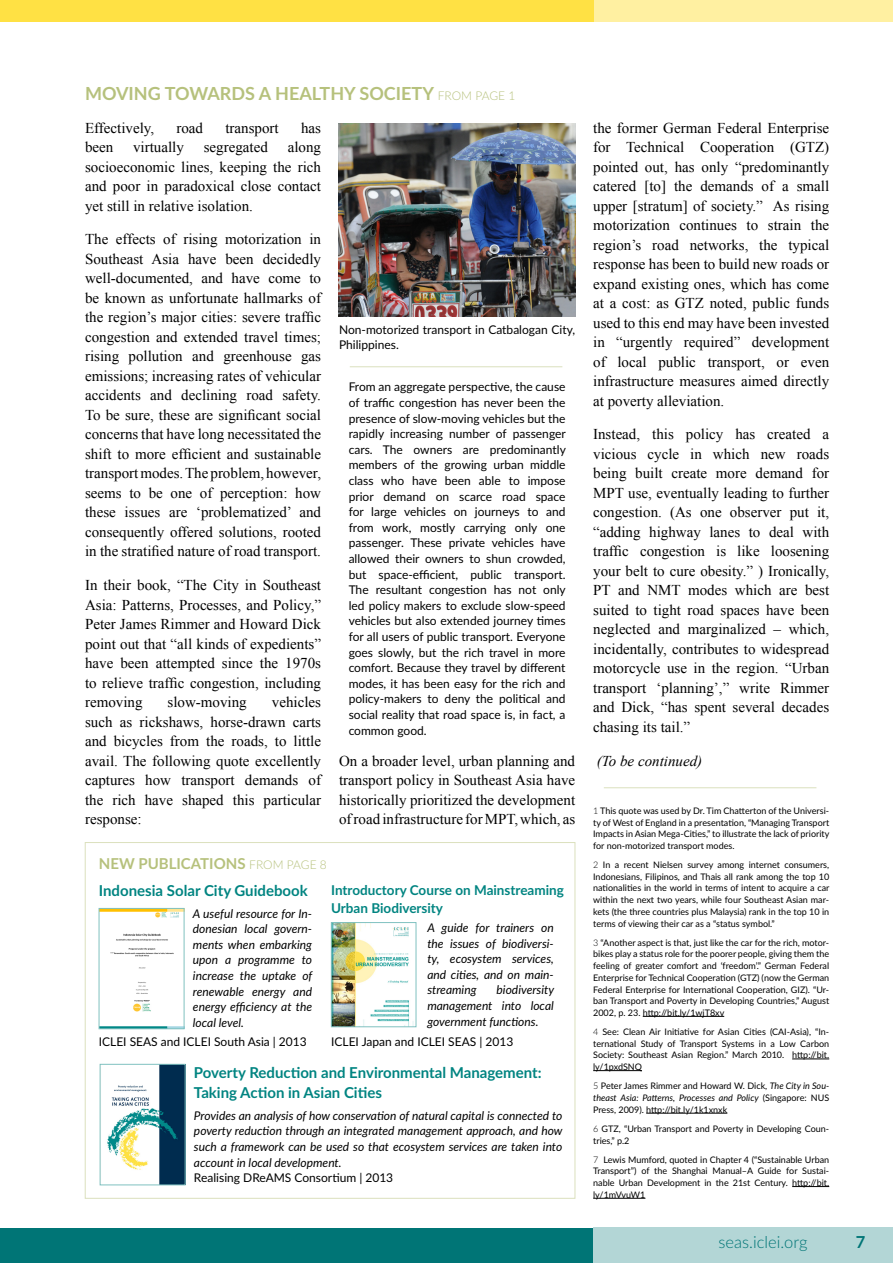
<style>
.page{position:relative;width:893px;height:1263px;background:#fff}
.page>*{position:absolute;margin:0;border:0;box-sizing:border-box;transform-origin:0 0}
.t1{font:700 18px "Lato";color:#b6c17c}
.t2{font:300 16.5px "Lato";color:#007576}
.t3{font:700 16.5px "Lato";color:#007576}
.t4{font:15px/19.5px "Times New Roman";color:#000;text-align:justify}
.t5{font:700 15px/19.5px "Lato";color:#008481}
.t6{font:italic 15px "Times New Roman";color:#000}
.t7{font:700 15px "Lato";color:#b6c17c}
.t8{font:700 13.5px/17.5px "Lato";color:#008481}
.t9{font:12px/15.6px "Lato";color:#000;text-align:justify}
.t10{font:italic 12px/15.6px "Lato";color:#000;text-align:justify}
.t11{font:300 12px "Lato";color:#b6c17c}
.t12{font:9px/11.7px "Lato";color:#000;text-align:justify}
.s1{font-weight:700;font-size:18px}
.s2{font-weight:700;font-size:15px}
.s3{font-weight:300}
.s4{font-style:italic}
</style>
<div class="page">
<div style="left:0;top:1228px;width:893px;height:35px;background:#007576"></div>
<div style="left:593px;top:1228px;width:300px;height:35px;background:#b3d6d6"></div>
<div style="left:0;top:0;width:893px;height:21px;background:#fff0a1"></div>
<div style="left:0;top:0;width:593px;height:21px;background:#ffe144"></div>
<hr style="left:643px;top:1016px;width:81px;height:1px;background:#000">
<hr style="left:792px;top:1058px;width:37px;height:1px;background:#000">
<hr style="left:593px;top:1070px;width:49px;height:1px;background:#000">
<hr style="left:646px;top:1113px;width:81px;height:1px;background:#000">
<hr style="left:792px;top:1186px;width:37px;height:1px;background:#000">
<hr style="left:593px;top:1198px;width:52px;height:1px;background:#000">
<img style="left:107px;top:1066px;width:76px;height:117px">
<div style="left:100px;top:1064px;width:85px;height:121px;border:1px solid #80c1c0"></div>
<img style="left:101px;top:910px;width:81px;height:117px">
<div style="left:99px;top:908px;width:85px;height:121px;border:1px solid #80c1c0"></div>
<img style="left:333px;top:924px;width:81px;height:101px">
<div style="left:331px;top:922px;width:85px;height:105px;border:1px solid #80c1c0"></div>
<hr style="left:350px;top:366px;width:212px;height:1px;background:#dbe0bd">
<hr style="left:604px;top:787px;width:212px;height:1px;background:#dbe0bd">
<img style="left:339px;top:123px;width:236px;height:194px">
<p class="t1" style="left:85px;top:80px;width:44px">moving</p>
<p class="t1" style="left:165px;top:80px;width:39px">towards</p>
<p class="t1" style="left:259px;top:80px;width:53px">a health</p>
<p class="t11" style="left:344px;top:87px;width:173px"><span class="s1">y soci ety</span> FROM PAGE 1</p>
<p class="t4" style="left:85px;top:118px;width:71px">Effectively,</p>
<p class="t4" style="left:176px;top:118px;width:28px">road</p>
<p class="t4" style="left:225px;top:118px;width:55px">transport</p>
<p class="t4" style="left:301px;top:118px;width:21px">has</p>
<p class="t4" style="left:85px;top:137px;width:30px">been</p>
<p class="t4" style="left:133px;top:137px;width:52px">virtually</p>
<p class="t4" style="left:204px;top:137px;width:66px">segregated</p>
<p class="t4" style="left:85px;top:137px;width:238px;text-indent:203px">along socioeconomic lines, keeping the rich and poor in paradoxical close contact yet still in relative isolation.</p>
<p class="t4" style="left:85px;top:229px;width:238px">The effects of rising motorization in Southeast Asia have been decidedly well-documented, and have come to be known as unfortunate hallmarks of the region’s major cities: severe traffic congestion and extended travel times; rising pollution and greenhouse gas emissions; increasing rates of vehicular accidents and declining road safety.<br>To be sure, these are significant social concerns that have long necessitated the shift to more efficient and sustainable transport modes. The problem, however, seems to be one of perception: how these issues are ‘problematized’ and consequently offered solutions, rooted in the stratified nature of road transport.</p>
<p class="t4" style="left:85px;top:575px;width:238px">In their book, “The City in Southeast Asia: Patterns, Processes, and Policy,” Peter James Rimmer and Howard Dick point out that “all kinds of expedients” have been attempted since the 1970s to relieve traffic congestion, including removing</p>
<p class="t4" style="left:85px;top:692px;width:238px;text-indent:187px">vehicles such as rickshaws, horse-drawn carts and bicycles from the roads, to little avail. The following quote excellently captures how transport demands of the rich have shaped this particular response:</p>
<p class="t4" style="left:168px;top:692px;width:81px">slow-moving</p>
<p class="t7" style="left:99px;top:852px;width:69px">n ew publicati</p>
<p class="t11" style="left:214px;top:856px;width:115px"><span class="s2">ons</span> FROM PAGE 8</p>
<p class="t9" style="left:339px;top:321px;width:238px">Non-motorized transport in Catbalogan City,<br>Philippines.</p>
<p class="t9" style="left:349px;top:379px;width:219px">From an aggregate perspective, the cause of traffic congestion has never been the presence of slow-moving vehicles but the rapidly increasing number of passenger cars. The owners are predominantly members of the growing urban middle class who have been able to impose prior demand on scarce road space for large vehicles on journeys to and from work, mostly carrying only one passenger. These private vehicles have allowed their owners to shun crowded, but space-efficient, public transport.<br>The resultant congestion has not only led policy makers to exclude slow-speed vehicles but also extended journey times for all users of public transport. Everyone goes slowly, but the rich travel in more comfort. Because they travel by different modes, it has been easy for the rich and policy-makers to deny the political and social reality that road space is, in fact, a common good.</p>
<p class="t4" style="left:339px;top:751px;width:238px">On a broader level, urban planning and transport policy in Southeast Asia have historically prioritized the development of road infrastructure for MPT, which, as</p>
<p class="t5" style="left:99px;top:880px;width:210px">Indonesia Solar City Guidebook</p>
<p class="t10" style="left:193px;top:905px;width:121px">A useful resource for In&shy;donesian local govern&shy;ments when embarking upon a programme to increase the uptake of renewable energy and energy efficiency at the local level.</p>
<p class="t9" style="left:99px;top:1034px;width:209px">ICLEI SEAS and ICLEI South Asia | 2013</p>
<p class="t8" style="left:331px;top:881px;width:234px">Introductory Course on Mainstreaming<br>Urban Biodiversity</p>
<p class="t10" style="left:427px;top:919px;width:128px">A guide for trainers on the issues of biodiversi&shy;ty, ecosystem services, and cities, and on main&shy;streaming</p>
<p class="t10" style="left:427px;top:982px;width:128px;text-indent:69px">biodiversity management into local government functions.</p>
<p class="t9" style="left:331px;top:1033px;width:184px">ICLEI Japan and ICLEI SEAS | 2013</p>
<p class="t5" style="left:194px;top:1062px;width:349px">Poverty Reduction and Environmental Management:<br>Taking Action in Asian Cities</p>
<p class="t10" style="left:194px;top:1107px;width:370px">Provides an analysis of how conservation of natural capital is connected to poverty reduction through an integrated management approach, and how such a framework can be used so that ecosystem services are taken into account in local development.</p>
<p class="t9" style="left:194px;top:1169px;width:201px">Realising DReAMS Consortium | 2013</p>
<p class="t4" style="left:593px;top:118px;width:238px">the former German Federal Enterprise for Technical Cooperation (GTZ) pointed out, has only “predominantly catered [to] the demands of a small upper [stratum] of society.” As rising motorization continues to strain the region’s road networks, the typical response has been to build new roads or expand existing ones, which has come at a cost: as GTZ noted, public funds used to this end may have been invested in “urgently required” development of local public transport, or even infrastructure measures aimed directly at poverty alleviation.</p>
<p class="t4" style="left:593px;top:424px;width:238px">Instead, this policy has created a vicious cycle in which new roads being built create more demand for MPT use, eventually leading to further congestion. (As one observer put it, “adding highway lanes to deal with traffic congestion is like loosening your belt to cure obesity.” ) Ironically, PT and NMT modes which are best suited to tight road spaces have been neglected and marginalized – which, incidentally, contributes to widespread motorcycle use in the region. “Urban transport ‘planning’,” write Rimmer and Dick, “has spent several decades chasing its tail.”</p>
<p class="t6" style="left:597px;top:750px;width:107px">(To be continued)</p>
<p class="t12" style="left:593px;top:804px;width:238px"><span class="s3">1</span> This quote was used by Dr. Tim Chatterton of the Universi&shy;ty of West of England in a presentation, “Managing Transport Impacts in Asian Mega-Cities,” to illustrate the lack of priority for non-motorized transport modes.</p>
<p class="t12" style="left:593px;top:858px;width:238px"><span class="s3">2</span> In a recent Nielsen survey among internet consumers, Indonesians, Filipinos, and Thais all rank among the top 10 nationalities in the world in terms of intent to acquire a car within the next two years, while four Southeast Asian mar&shy;kets (the three countries plus Malaysia) rank in the top 10 in terms of viewing their car as a “status symbol.”</p>
<p class="t12" style="left:593px;top:936px;width:238px"><span class="s3">3</span> “Another aspect is that, just like the car for the rich, motor&shy;bikes play a status role for the poorer people, giving them the feeling of greater comfort and ‘freedom’.” German Federal Enterprise for Technical Cooperation (GTZ) (now the German Federal Enterprise for International Cooperation, GIZ). “Ur&shy;ban Transport and Poverty in Developing Countries,” August 2002, p. 23. http://bit.ly/1wjT8xv</p>
<p class="t12" style="left:593px;top:1025px;width:238px"><span class="s3">4</span> See: Clean Air Initiative for Asian Cities (CAI-Asia), “In&shy;ternational Study of Transport Systems in a Low Carbon Society: Southeast Asian Region.” March 2010. http://bit. ly/1pxdSNQ</p>
<p class="t12" style="left:593px;top:1080px;width:238px"><span class="s3">5</span> Peter James Rimmer and Howard W. Dick, <span class="s4">The City in Sou&shy;theast Asia: Patterns, Processes and Policy</span> (Singapore: NUS Press, 2009). http://bit.ly/1k1xnxk</p>
<p class="t12" style="left:593px;top:1122px;width:238px"><span class="s3">6</span> GTZ, “Urban Transport and Poverty in Developing Coun&shy;tries,” p.2</p>
<p class="t12" style="left:593px;top:1153px;width:238px"><span class="s3">7</span> Lewis Mumford, quoted in Chapter 4 (“Sustainable Urban Transport”) of the Shanghai Manual–A Guide for Sustai&shy;nable Urban Development in the 21st Century. http://bit. ly/1mVvuW1</p>
<p class="t2" style="left:719px;top:1230px;width:90px">SEAS.ICLEI.ORG</p>
<p class="t3" style="left:856px;top:1230px;width:11px">7</p>
</div>
